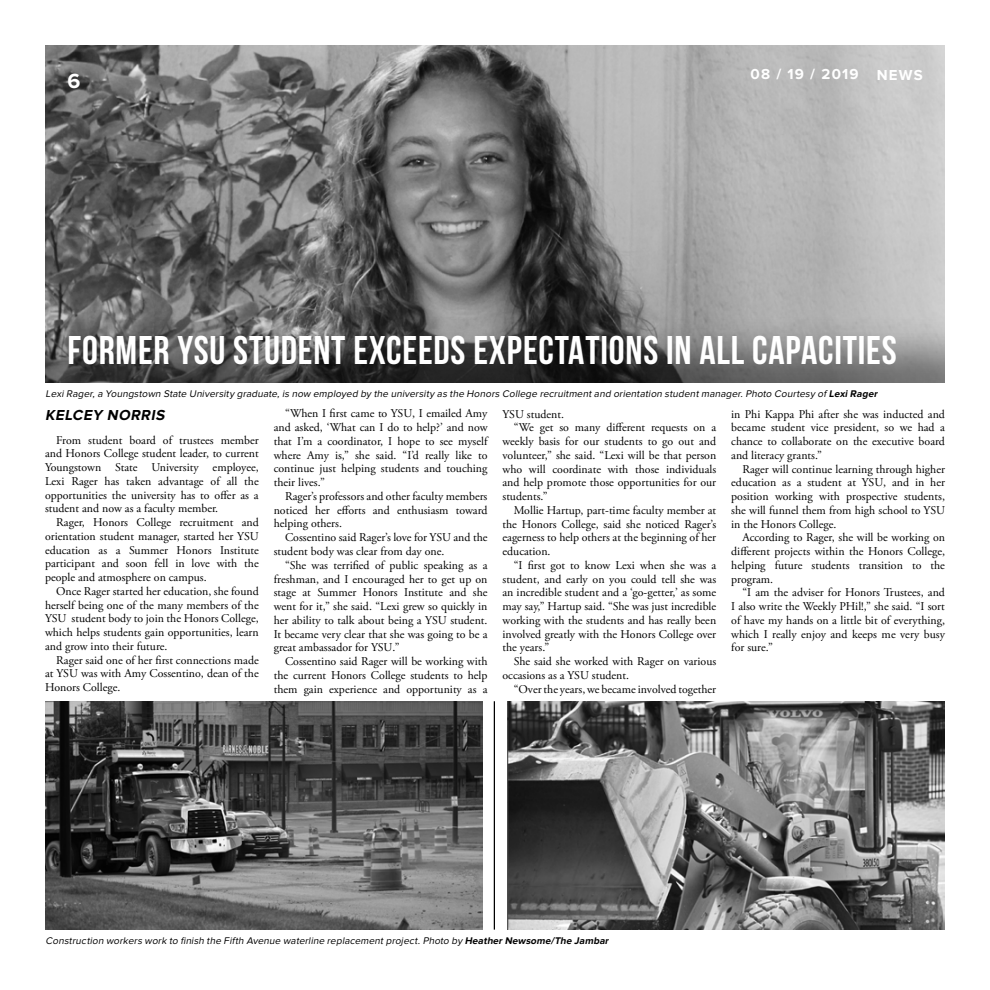
<style>
.page{position:relative;width:990px;height:990px;background:#fff}
.page>*{position:absolute;margin:0;border:0;box-sizing:border-box;transform-origin:0 0}
.t1{font:700 40px "Bebas Neue";letter-spacing:.02em;color:#fff}
.t2{font:700 21.25px "Proxima Nova";color:#fff}
.t3{font:700 15px "Proxima Nova";letter-spacing:.08em;color:#fff}
.t4{font:italic 700 15px "Proxima Nova";color:#000}
.t5{font:11.88px/13.8px "Adobe Garamond Pro";color:#000;text-align:justify}
.t6{font:italic 10px "Proxima Nova";color:#000101}
.s1{font-weight:700}
</style>
<div class="page">
<img style="left:45px;top:45px;width:900px;height:263px">
<img style="left:45px;top:308px;width:900px;height:74px">
<img style="left:45px;top:701px;width:437px;height:229px">
<img style="left:508px;top:701px;width:437px;height:229px">
<hr style="left:494px;top:701px;width:1px;height:229px;background:#000">
<h2 class="t2" style="left:68px;top:68px;width:14px">6</h2>
<p class="t3" style="left:751px;top:66px;width:174px">08 / 19 / 2019 NEWS</p>
<h1 class="t1" style="left:68px;top:328px;width:831px">FORMER YSU STUDENT EXCEEDS EXPECTATIONS IN ALL CAPACITIES</h1>
<p class="t6" style="left:46px;top:388px;width:835px">LexiRager,a Youngstown State University graduate,is now employed by the university as the Honors College recruitmentand orientation studentmanager.Photo Courtesy of <span class="s1">LexiRager</span></p>
<p class="t4" style="left:45px;top:406px;width:124px">KELCEY NORRIS</p>
<p class="t5" style="left:45px;top:434px;width:215px;text-indent:11px">From student board of trustees member and Honors College student leader, to current Youngstown State University employee, Lexi Rager has taken advantage of all the opportunities the university has to offer as a student and now as a faculty member.</p>
<p class="t5" style="left:45px;top:516px;width:215px;text-indent:11px">Rager, Honors College recruitment and orientation student manager, started her YSU education as a Summer Honors Institute participant and soon fell in love with the people and atmosphere on campus.</p>
<p class="t5" style="left:45px;top:585px;width:215px;text-indent:11px">Once Rager started her education, she found herself being one of the many members of the YSU student body to join the Honors College, which helps students gain opportunities, learn and grow into their future.</p>
<p class="t5" style="left:45px;top:654px;width:215px;text-indent:11px">Rager said one of her first connections made at YSU was with Amy Cossentino, dean of the Honors College.</p>
<p class="t5" style="left:274px;top:407px;width:215px;text-indent:11px">“When I first came to YSU, I emailed Amy and asked, ‘What can I do to help?’ and now that I’m a coordinator, I hope to see myself where Amy is,” she said. “I’d really like to continue just helping students and touching their lives.”</p>
<p class="t5" style="left:274px;top:490px;width:215px;text-indent:11px">Rager’s professors and other faculty members noticed her efforts and enthusiasm toward helping others.</p>
<p class="t5" style="left:274px;top:531px;width:215px;text-indent:11px">Cossentino said Rager’s love for YSU and the student body was clear from day one.</p>
<p class="t5" style="left:274px;top:559px;width:215px;text-indent:11px">“She was terrified of public speaking as a freshman, and I encouraged her to get up on stage at Summer Honors Institute and she went for it,” she said. “Lexi grew so quickly in her ability to talk about being a YSU student.<br>It became very clear that she was going to be a great ambassador for YSU.”</p>
<p class="t5" style="left:274px;top:655px;width:215px;text-indent:11px">Cossentino said Rager will be working with the current Honors College students to help them gain experience and opportunity as a</p>
<p class="t5" style="left:503px;top:407px;width:63px">YSU student.</p>
<p class="t5" style="left:514px;top:421px;width:204px">“We get so many different requests on a</p>
<p class="t5" style="left:503px;top:435px;width:215px">weekly basis for our students to go out and</p>
<p class="t5" style="left:503px;top:449px;width:215px">volunteer,” she said. “Lexi will be that person</p>
<p class="t5" style="left:503px;top:462px;width:215px">who will coordinate with those individuals</p>
<p class="t5" style="left:503px;top:476px;width:215px">and help promote those opportunities for our</p>
<p class="t5" style="left:503px;top:490px;width:47px">students.”</p>
<p class="t5" style="left:514px;top:504px;width:204px">Mollie Hartup, part-time faculty member at</p>
<p class="t5" style="left:503px;top:517px;width:215px">the Honors College, said she noticed Rager’s</p>
<p class="t5" style="left:503px;top:531px;width:215px">eagerness to help others at the beginning of her</p>
<p class="t5" style="left:503px;top:545px;width:50px">education.</p>
<p class="t5" style="left:514px;top:559px;width:204px">“I first got to know Lexi when she was a</p>
<p class="t5" style="left:503px;top:572px;width:215px">student, and early on you could tell she was</p>
<p class="t5" style="left:503px;top:586px;width:215px">an incredible student and a ‘go-getter,’ as some</p>
<p class="t5" style="left:503px;top:600px;width:215px">may say,” Hartup said. “She was just incredible</p>
<p class="t5" style="left:503px;top:614px;width:215px">working with the students and has really been</p>
<p class="t5" style="left:503px;top:627px;width:215px">involved greatly with the Honors College over</p>
<p class="t5" style="left:503px;top:641px;width:48px">the years.”</p>
<p class="t5" style="left:514px;top:655px;width:204px">She said she worked with Rager on various</p>
<p class="t5" style="left:503px;top:669px;width:128px">occasions as a YSU student.</p>
<p class="t5" style="left:514px;top:682px;width:204px">“Over the years, we became involved together</p>
<p class="t5" style="left:731px;top:407px;width:215px">in Phi Kappa Phi after she was inducted and became student vice president, so we had a chance to collaborate on the executive board and literacy grants.”</p>
<p class="t5" style="left:731px;top:462px;width:215px;text-indent:11px">Rager will continue learning through higher education as a student at YSU, and in her position working with prospective students, she will funnel them from high school to YSU in the Honors College.</p>
<p class="t5" style="left:731px;top:531px;width:215px;text-indent:11px">According to Rager, she will be working on different projects within the Honors College, helping future students transition to the program.</p>
<p class="t5" style="left:731px;top:586px;width:215px;text-indent:11px">“I am the adviser for Honors Trustees, and I also write the Weekly PHil!,” she said. “I sort of have my hands on a little bit of everything, which I really enjoy and keeps me very busy for sure.”</p>
<p class="t6" style="left:46px;top:935px;width:567px">Construction workers work to finish the Fifth Avenue waterline replacementproject.Photo by <span class="s1">HeatherNewsome/The Jambar</span></p>
</div>
